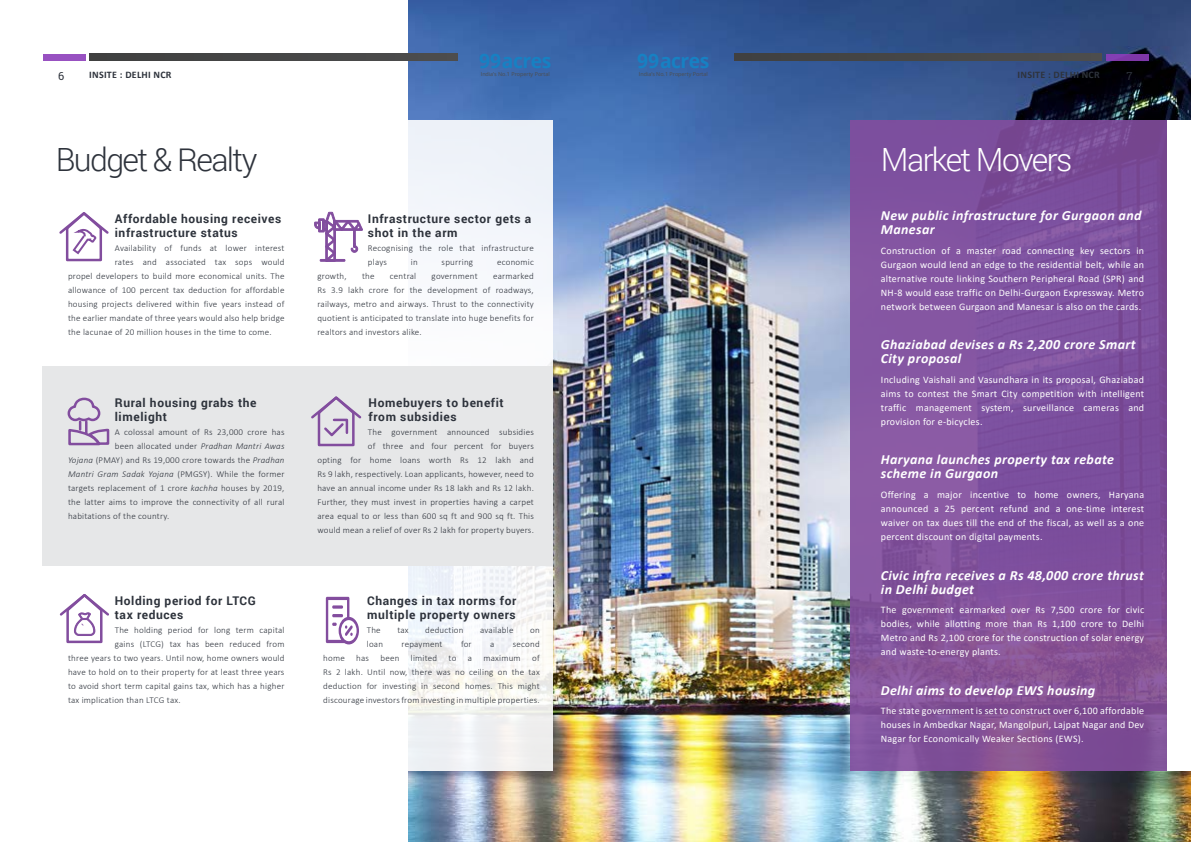
<style>
.page{position:relative;width:1191px;height:842px;background:#fff}
.page>*{position:absolute;margin:0;border:0;box-sizing:border-box;transform-origin:0 0}
.t1{font:300 32px "Roboto";letter-spacing:-.05em;color:#2e333c}
.t2{font:300 32px "Roboto";letter-spacing:-.05em;color:#fff}
.t3{font:700 19.9px "Open Sans";letter-spacing:-.025em;color:#1781c3}
.t4{font:italic 700 14px/14px "Calibri";letter-spacing:.025em;color:#fff}
.t5{font:700 12px/14px "Roboto";letter-spacing:.05em;color:#2e333c}
.t6{font:11.8px "Myriad Pro";color:#824e9f;scale:1.05 1}
.t7{font:11px "Roboto Slab";color:#2e333c}
.t8{font:10px/14px "Calibri";letter-spacing:.025em;color:#fff;text-align:justify}
.t9{font:700 10px "Calibri";letter-spacing:.025em;color:#2e333c}
.t10{font:300 9px/14px "Calibri";letter-spacing:.025em;color:#2e333c;text-align:justify}
.t11{font:5.4px "Open Sans";color:#4d4d4d}
.s1{font-style:italic}
</style>
<div class="page">
<img style="left:409px;top:0;width:782px;height:842px">
<svg style="left:850px;top:120px;width:317px;height:651px;background:#80519c"></svg>
<div style="left:1167px;top:120px;width:24px;height:651px;background:#fff"></div>
<div style="left:23px;top:120px;width:529px;height:651px;background:#fff"></div>
<div style="left:43px;top:366px;width:510px;height:200px;background:#e6e7e8"></div>
<svg style="left:311px;top:396px;width:51px;height:51px"></svg>
<svg style="left:67px;top:397px;width:43px;height:49px"></svg>
<svg style="left:314px;top:212px;width:49px;height:50px"></svg>
<svg style="left:59px;top:212px;width:50px;height:50px"></svg>
<svg style="left:326px;top:597px;width:33px;height:47px"></svg>
<svg style="left:59px;top:594px;width:50px;height:50px"></svg>
<div style="left:90px;top:54px;width:368px;height:6px;background:#464646"></div>
<div style="left:734px;top:54px;width:367px;height:6px;background:#464646"></div>
<div style="left:43px;top:54px;width:43px;height:6px;background:#9851c1"></div>
<div style="left:1105px;top:54px;width:43px;height:6px;background:#7e37aa"></div>
<h2 class="t3" style="left:479px;top:47px;width:74px">99acres</h2>
<p class="t11" style="left:481px;top:70px;width:70px">India’s No.1 Property Portal</p>
<h2 class="t3" style="left:637px;top:47px;width:74px">99acres</h2>
<p class="t11" style="left:639px;top:70px;width:70px">India’s No.1 Property Portal</p>
<p class="t7" style="left:58px;top:69px;width:8px">6</p>
<p class="t9" style="left:89px;top:68px;width:84px">INSITE : DELHI NCR</p>
<p class="t9" style="left:1017px;top:68px;width:84px">INSITE : DELHI NCR</p>
<p class="t7" style="left:1126px;top:69px;width:8px">7</p>
<h1 class="t1" style="left:56px;top:137px;width:203px">Budget &amp; Realty</h1>
<h3 class="t5" style="left:115px;top:211px;width:168px">Affordable housing receives infrastructure status</h3>
<p class="t10" style="left:115px;top:240px;width:171px">Availability of funds at lower interest</p>
<p class="t10" style="left:115px;top:254px;width:171px">rates and associated tax sops would</p>
<p class="t10" style="left:68px;top:268px;width:218px">propel developers to build more economical units. The</p>
<p class="t10" style="left:68px;top:282px;width:218px">allowance of 100 percent tax deduction for affordable</p>
<p class="t10" style="left:68px;top:296px;width:218px">housing projects delivered within five years instead of</p>
<p class="t10" style="left:68px;top:310px;width:218px">the earlier mandate of three years would also help bridge</p>
<p class="t10" style="left:68px;top:324px;width:205px">the lacunae of 20 million houses in the time to come.</p>
<h3 class="t5" style="left:115px;top:395px;width:143px">Rural housing grabs the limelight</h3>
<p class="t10" style="left:115px;top:425px;width:171px">A colossal amount of Rs 23,000 crore has</p>
<p class="t10" style="left:115px;top:439px;width:171px">been allocated under <span class="s1">Pradhan Mantri Awas</span></p>
<p class="t10" style="left:68px;top:453px;width:218px"><span class="s1">Yojana</span> (PMAY) and Rs 19,000 crore towards the <span class="s1">Pradhan</span></p>
<p class="t10" style="left:68px;top:467px;width:218px"><span class="s1">Mantri Gram Sadak Yojana</span> (PMGSY). While the former</p>
<p class="t10" style="left:68px;top:481px;width:218px">targets replacement of 1 crore <span class="s1">kachha</span> houses by 2019,</p>
<p class="t10" style="left:68px;top:495px;width:218px">the latter aims to improve the connectivity of all rural</p>
<p class="t10" style="left:68px;top:509px;width:103px">habitations of the country.</p>
<h3 class="t5" style="left:115px;top:593px;width:143px">Holding period for LTCG tax reduces</h3>
<h3 class="t6" style="left:81px;top:620px;width:5px">`</h3>
<p class="t10" style="left:115px;top:623px;width:171px">The holding period for long term capital</p>
<p class="t10" style="left:115px;top:637px;width:171px">gains (LTCG) tax has been reduced from</p>
<p class="t10" style="left:68px;top:651px;width:218px">three years to two years. Until now, home owners would</p>
<p class="t10" style="left:68px;top:665px;width:218px">have to hold on to their property for at least three years</p>
<p class="t10" style="left:68px;top:679px;width:218px">to avoid short term capital gains tax, which has a higher</p>
<p class="t10" style="left:68px;top:693px;width:114px">tax implication than LTCG tax.</p>
<h3 class="t5" style="left:368px;top:211px;width:165px">Infrastructure sector gets a shot in the arm</h3>
<p class="t10" style="left:368px;top:240px;width:167px">Recognising the role that infrastructure plays</p>
<p class="t10" style="left:411px;top:254px;width:8px">in</p>
<p class="t10" style="left:441px;top:254px;width:33px">spurring</p>
<p class="t10" style="left:497px;top:254px;width:38px">economic</p>
<p class="t10" style="left:317px;top:268px;width:31px">growth,</p>
<p class="t10" style="left:362px;top:268px;width:14px">the</p>
<p class="t10" style="left:390px;top:268px;width:28px">central</p>
<p class="t10" style="left:431px;top:268px;width:48px">government</p>
<p class="t10" style="left:317px;top:268px;width:218px;text-indent:176px">earmarked Rs 3.9 lakh crore for the development of roadways, railways, metro and airways. Thrust to the connectivity quotient is anticipated to translate into huge benefits for realtors and investors alike.</p>
<h3 class="t5" style="left:369px;top:395px;width:137px">Homebuyers to benefit from subsidies</h3>
<p class="t10" style="left:317px;top:425px;width:218px;text-align:right">The government announced subsidies<br>of three and four percent for buyers<br>opting for home loans worth Rs 12 lakh and Rs 9 lakh, respectively. Loan applicants, however, need to have an annual income under Rs 18 lakh and Rs 12 lakh.<br>Further, they must invest in properties having a carpet area equal to or less than 600 sq ft and 900 sq ft. This would mean a relief of over Rs 2 lakh for property buyers.</p>
<h3 class="t5" style="left:367px;top:593px;width:151px">Changes in tax norms for multiple property owners</h3>
<p class="t10" style="left:367px;top:623px;width:15px">The</p>
<p class="t10" style="left:397px;top:623px;width:13px">tax</p>
<p class="t10" style="left:425px;top:623px;width:40px">deduction</p>
<p class="t10" style="left:480px;top:623px;width:35px">available</p>
<p class="t10" style="left:530px;top:623px;width:11px">on</p>
<p class="t10" style="left:367px;top:637px;width:18px">loan</p>
<p class="t10" style="left:401px;top:637px;width:43px">repayment</p>
<p class="t10" style="left:461px;top:637px;width:12px">for</p>
<p class="t10" style="left:490px;top:637px;width:6px">a</p>
<p class="t10" style="left:513px;top:637px;width:28px">second</p>
<p class="t10" style="left:323px;top:651px;width:218px;text-indent:209px">of Rs 2 lakh. Until now, there was no ceiling on the tax deduction for investing in second homes. This might discourage investors from investing in multiple properties.</p>
<p class="t10" style="left:323px;top:651px;width:23px">home</p>
<p class="t10" style="left:356px;top:651px;width:14px">has</p>
<p class="t10" style="left:380px;top:651px;width:20px">been</p>
<p class="t10" style="left:411px;top:651px;width:28px">limited</p>
<p class="t10" style="left:448px;top:651px;width:9px">to</p>
<p class="t10" style="left:468px;top:651px;width:6px">a</p>
<p class="t10" style="left:483px;top:651px;width:39px">maximum</p>
<h1 class="t2" style="left:881px;top:137px;width:193px">Market Movers</h1>
<h3 class="t4" style="left:881px;top:208px;width:262px">New public infrastructure for Gurgaon and<br>Manesar</h3>
<p class="t8" style="left:881px;top:243px;width:265px">Construction of a master road connecting key sectors in Gurgaon would lend an edge to the residential belt, while an alternative route linking Southern Peripheral Road (SPR) and NH-8 would ease traffic on Delhi-Gurgaon Expressway. Metro network between Gurgaon and Manesar is also on the cards.</p>
<h3 class="t4" style="left:881px;top:337px;width:256px">Ghaziabad devises a Rs 2,200 crore Smart<br>City proposal</h3>
<p class="t8" style="left:881px;top:372px;width:265px">Including Vaishali and Vasundhara in its proposal, Ghaziabad aims to contest the Smart City competition with intelligent traffic management system, surveillance cameras and provision for e-bicycles.</p>
<h3 class="t4" style="left:881px;top:452px;width:235px">Haryana launches property tax rebate scheme in Gurgaon</h3>
<p class="t8" style="left:881px;top:487px;width:265px">Offering a major incentive to home owners, Haryana announced a 25 percent refund and a one-time interest waiver on tax dues till the end of the fiscal, as well as a one percent discount on digital payments.</p>
<h3 class="t4" style="left:881px;top:567px;width:264px">Civic infra receives a Rs 48,000 crore thrust in Delhi budget</h3>
<p class="t8" style="left:881px;top:603px;width:265px">The government earmarked over Rs 7,500 crore for civic bodies, while allotting more than Rs 1,100 crore to Delhi Metro and Rs 2,100 crore for the construction of solar energy and waste-to-energy plants.</p>
<h3 class="t4" style="left:881px;top:682px;width:216px">Delhi aims to develop EWS housing</h3>
<p class="t8" style="left:881px;top:704px;width:265px">The state government is set to construct over 6,100 affordable houses in Ambedkar Nagar, Mangolpuri, Lajpat Nagar and Dev Nagar for Economically Weaker Sections (EWS).</p>
</div>
